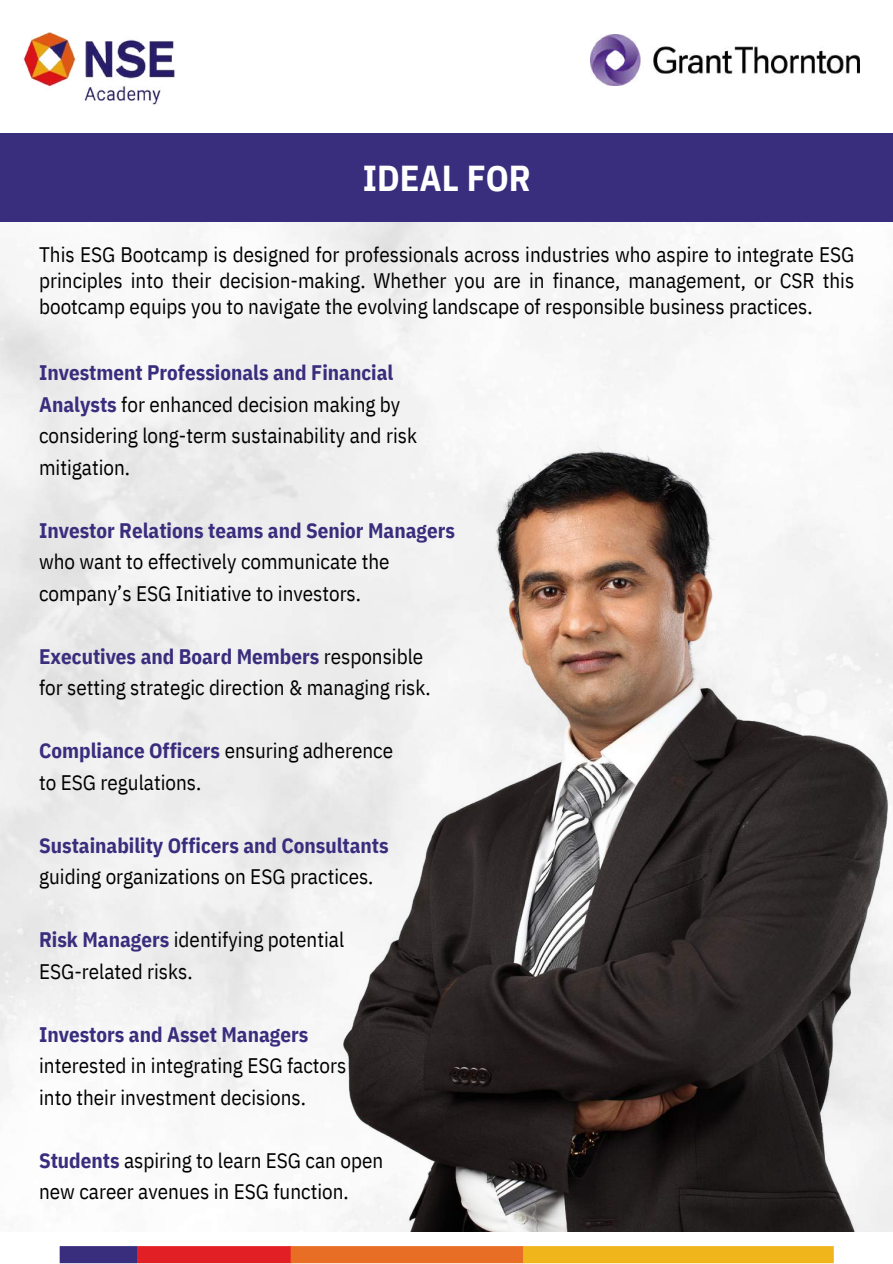
<style>
.page{position:relative;width:893px;height:1264px;background:#fff}
.page>*{position:absolute;margin:0;border:0;box-sizing:border-box;transform-origin:0 0}
.t1{font:700 36px "IBM Plex Sans Cond";color:#fff}
.t2{font:21px/31.5px "IBM Plex Sans Cond";color:#000}
.t3{font:700 21px "IBM Plex Sans Cond";color:#392d7d}
.s1{font-weight:700;color:#392d7d}
</style>
<div class="page">
<div style="left:60px;top:1245px;width:77px;height:18px;background:#392d7d"></div>
<div style="left:137px;top:1245px;width:155px;height:18px;background:#e31f26"></div>
<div style="left:290px;top:1245px;width:234px;height:18px;background:#e86e25"></div>
<div style="left:523px;top:1245px;width:310px;height:18px;background:#f1b51c"></div>
<img style="left:23px;top:32px;width:152px;height:73px">
<div style="left:0;top:133px;width:892px;height:89px;background:#392d7d"></div>
<img style="left:591px;top:34px;width:268px;height:51px">
<img style="left:329px;top:320px;width:563px;height:911px">
<h1 class="t1" style="left:363px;top:154px;width:169px">IDEAL FOR</h1>
<p class="t2" style="left:39px;top:241px;width:816px;line-height:25.8px;text-align:justify">This ESG Bootcamp is designed for professionals across industries who aspire to integrate ESG principles into their decision-making. Whether you are in finance, management, or CSR this bootcamp equips you to navigate the evolving landscape of responsible business practices.</p>
<p class="t2" style="left:39px;top:356px;width:379px"><span class="s1">Investment Professionals and Financial Analysts</span> for enhanced decision making by considering long-term sustainability and risk mitigation.</p>
<p class="t3" style="left:39px;top:516px;width:417px">Investor Relations teams and Senior Managers</p>
<p class="t2" style="left:39px;top:545px;width:352px">who want to effectively communicate the company’s ESG Initiative to investors.</p>
<p class="t2" style="left:39px;top:640px;width:393px"><span class="s1">Executives and Board Members</span> responsible for setting strategic direction &amp; managing risk.</p>
<p class="t2" style="left:39px;top:734px;width:355px"><span class="s1">Compliance Officers</span> ensuring adherence to ESG regulations.</p>
<p class="t3" style="left:39px;top:831px;width:351px">Sustainability Officers and Consultants</p>
<p class="t2" style="left:39px;top:860px;width:336px">guiding organizations on ESG practices.</p>
<p class="t2" style="left:39px;top:923px;width:306px"><span class="s1">Risk Managers</span> identifying potential<br>ESG-related risks.</p>
<p class="t3" style="left:39px;top:1020px;width:271px">Investors and Asset Managers</p>
<p class="t2" style="left:39px;top:1049px;width:309px">interested in integrating ESG factors into their investment decisions.</p>
<p class="t2" style="left:39px;top:1144px;width:345px"><span class="s1">Students</span> aspiring to learn ESG can open new career avenues in ESG function.</p>
</div>
